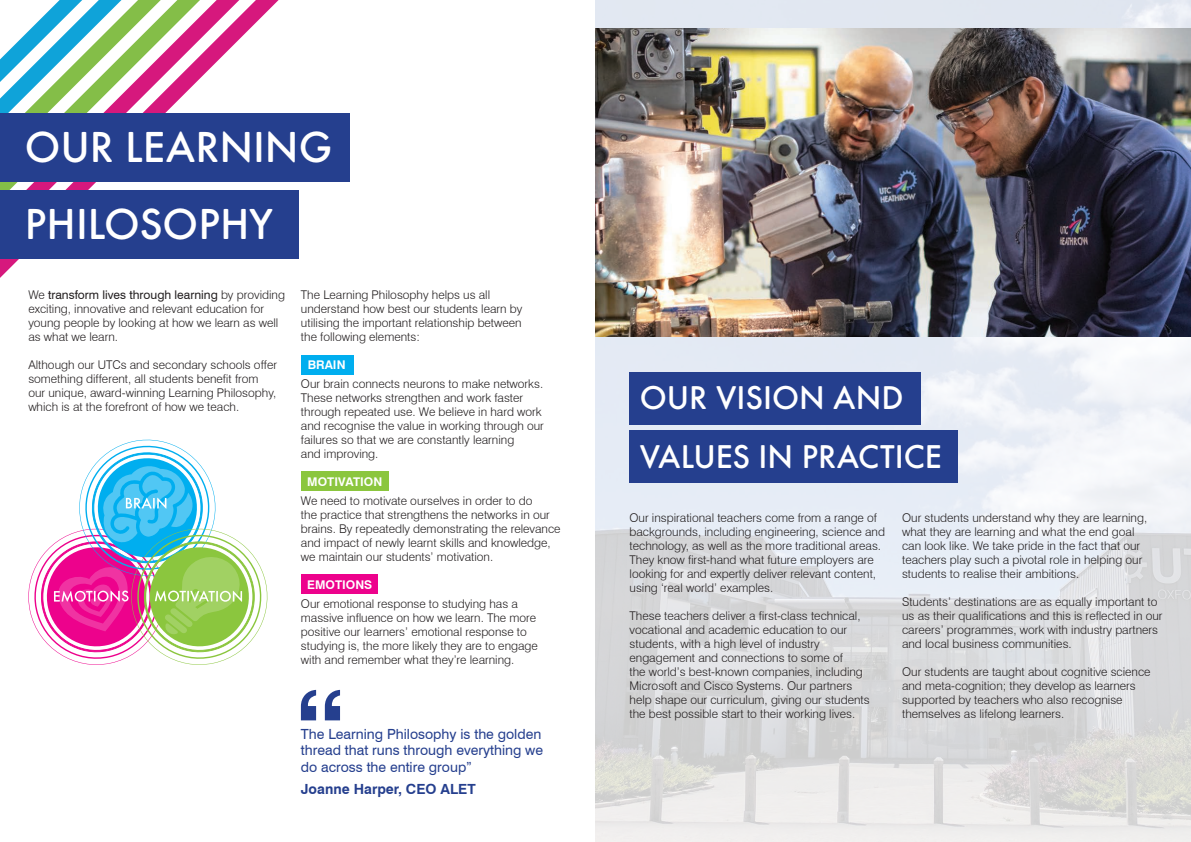
<style>
.page{position:relative;width:1191px;height:842px;background:#fff}
.page>*{position:absolute;margin:0;border:0;box-sizing:border-box;transform-origin:0 0}
.t1{font:500 45.1px/76.9px "Futura Round";color:#fff}
.t2{font:500 34.3px/58.4px "Futura Round";color:#fff}
.t3{font:14px/16.8px "Swiss 721 BT";color:#253f8e}
.t4{font:700 14px "Swiss 721 BT";color:#253f8e}
.t5{font:300 12px/14px "Swiss 721 BT";color:#231f20}
.t6{font:700 12px "Swiss 721 BT";color:#fff}
.s1{font-weight:400}
</style>
<div class="page">
<div style="left:301px;top:574px;width:77px;height:20px;background:#ed028c"></div>
<div style="left:301px;top:471px;width:87px;height:20px;background:#8bc63e"></div>
<div style="left:301px;top:355px;width:52px;height:19px;background:#00aeef"></div>
<img style="left:595px;top:0;width:596px;height:842px">
<svg style="left:225px;top:0;width:40px;height:54px"></svg>
<svg style="left:186px;top:0;width:39px;height:93px"></svg>
<svg style="left:147px;top:0;width:39px;height:113px"></svg>
<svg style="left:108px;top:0;width:39px;height:113px"></svg>
<svg style="left:0;top:0;width:108px;height:278px"></svg>
<div style="left:0;top:113px;width:349px;height:69px;background:#253f8e"></div>
<div style="left:0;top:190px;width:299px;height:69px;background:#253f8e"></div>
<img style="left:595px;top:28px;width:596px;height:309px">
<div style="left:629px;top:372px;width:292px;height:52px;background:#253f8e"></div>
<div style="left:629px;top:431px;width:329px;height:52px;background:#253f8e"></div>
<svg style="left:28px;top:439px;width:240px;height:226px"></svg>
<svg style="left:301px;top:690px;width:39px;height:30px"></svg>
<h1 class="t1" style="left:25px;top:105px;width:309px">OUR LEARNING<br>PHILOSOPHY</h1>
<p class="t5" style="left:28px;top:288px;width:258px">We <span class="s1">transform lives through learning</span> by providing exciting, innovative and relevant education for young people by looking at how we learn as well as what we learn.</p>
<p class="t5" style="left:28px;top:358px;width:250px">Although our UTCs and secondary schools offer something different, all students benefit from our unique, award-winning Learning Philosophy, which is at the forefront of how we teach.</p>
<p class="t5" style="left:301px;top:288px;width:223px">The Learning Philosophy helps us all understand how best our students learn by utilising the important relationship between the following elements:</p>
<p class="t6" style="left:308px;top:357px;width:39px">BRAIN</p>
<p class="t5" style="left:301px;top:377px;width:244px">Our brain connects neurons to make networks.<br>These networks strengthen and work faster through repeated use. We believe in hard work and recognise the value in working through our failures so that we are constantly learning<br>and improving.</p>
<p class="t6" style="left:307px;top:474px;width:77px">MOTIVATION</p>
<p class="t5" style="left:301px;top:494px;width:261px">We need to motivate ourselves in order to do<br>the practice that strengthens the networks in our brains. By repeatedly demonstrating the relevance and impact of newly learnt skills and knowledge, we maintain our students’ motivation.</p>
<p class="t6" style="left:307px;top:577px;width:66px">EMOTIONS</p>
<p class="t5" style="left:301px;top:597px;width:238px">Our emotional response to studying has a massive influence on how we learn. The more positive our learners’ emotional response to studying is, the more likely they are to engage with and remember what they’re learning.</p>
<p class="t3" style="left:301px;top:725px;width:244px">The Learning Philosophy is the golden thread that runs through everything we do across the entire group”</p>
<p class="t4" style="left:301px;top:781px;width:176px">Joanne Harper, CEO ALET</p>
<h2 class="t2" style="left:640px;top:366px;width:304px">OUR VISION AND<br>VALUES IN PRACTICE</h2>
<p class="t5" style="left:629px;top:510px;width:257px">Our inspirational teachers come from a range of backgrounds, including engineering, science and technology, as well as the more traditional areas.<br>They know first-hand what future employers are looking for and expertly deliver relevant content, using ‘real world’ examples.</p>
<p class="t5" style="left:629px;top:608px;width:242px">These teachers deliver a first-class technical, vocational and academic education to our students, with a high level of industry engagement and connections to some of<br>the world’s best-known companies, including Microsoft and Cisco Systems. Our partners help shape our curriculum, giving our students the best possible start to their working lives.</p>
<p class="t5" style="left:902px;top:510px;width:247px">Our students understand why they are learning, what they are learning and what the end goal can look like. We take pride in the fact that our teachers play such a pivotal role in helping our students to realise their ambitions.</p>
<p class="t5" style="left:902px;top:594px;width:262px">Students’ destinations are as equally important to us as their qualifications and this is reflected in our careers’ programmes, work with industry partners and local business communities.</p>
<p class="t5" style="left:902px;top:664px;width:250px">Our students are taught about cognitive science and meta-cognition; they develop as learners supported by teachers who also recognise themselves as lifelong learners.</p>
</div>
